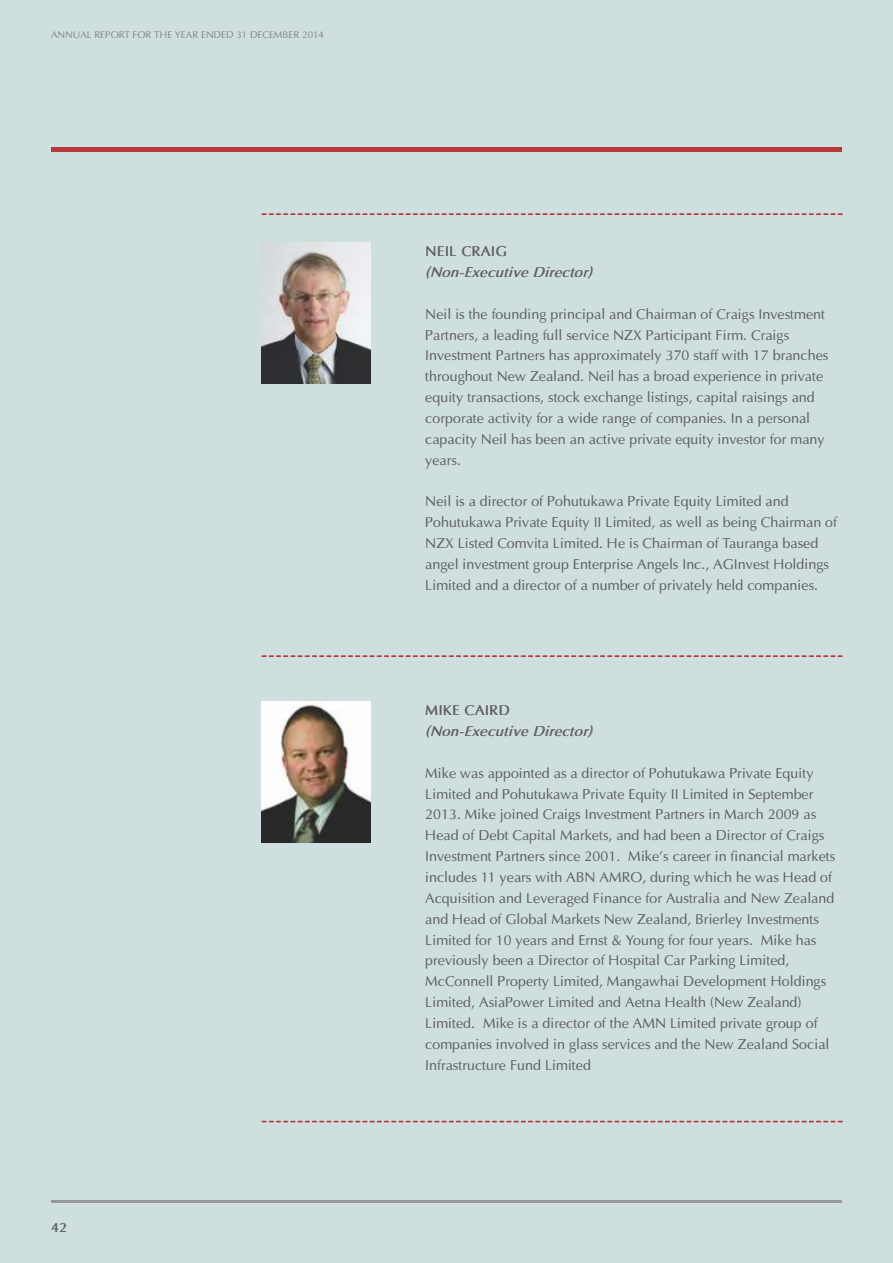
<style>
.page{position:relative;width:893px;height:1263px;background:#cfdfdf}
.page>*{position:absolute;margin:0;border:0;box-sizing:border-box;transform-origin:0 0}
.t1{font:14.25px/20.9px "Optima";color:#606062}
.t2{font:italic 700 14.25px "Optima";color:#606062}
.t3{font:700 14.25px "Optima";color:#606062}
.t4{font:700 13.5px "Optima";color:#606062}
.t5{font:9.75px "Optima";color:#848688}
</style>
<div class="page">
<hr style="left:51px;top:148px;width:791px;height:4px;background:#b7373a">
<svg style="left:261px;top:213px;width:581px;height:2px"></svg>
<svg style="left:261px;top:655px;width:581px;height:2px"></svg>
<svg style="left:261px;top:1121px;width:581px;height:1px"></svg>
<img style="left:261px;top:242px;width:109px;height:141px">
<img style="left:261px;top:702px;width:109px;height:141px">
<hr style="left:51px;top:1200px;width:791px;height:2px;background:#96989a">
<p class="t5" style="left:51px;top:30px;width:274px">ANNUAL REPORT FOR THE YEAR ENDED 31 DECEMBER 2014</p>
<p class="t4" style="left:51px;top:1221px;width:18px">42</p>
<p class="t3" style="left:425px;top:245px;width:83px">NEIL CRAIG</p>
<p class="t2" style="left:425px;top:266px;width:168px">(Non-Executive Director)</p>
<p class="t1" style="left:425px;top:305px;width:405px">Neil is the founding principal and Chairman of Craigs Investment Partners, a leading full service NZX Participant Firm. Craigs Investment Partners has approximately 370 staff with 17 branches throughout New Zealand. Neil has a broad experience in private equity transactions, stock exchange listings, capital raisings and corporate activity for a wide range of companies. In a personal capacity Neil has been an active private equity investor for many years.</p>
<p class="t1" style="left:425px;top:492px;width:413px">Neil is a director of Pohutukawa Private Equity Limited and Pohutukawa Private Equity II Limited, as well as being Chairman of NZX Listed Comvita Limited. He is Chairman of Tauranga based angel investment group Enterprise Angels Inc., AGInvest Holdings Limited and a director of a number of privately held companies.</p>
<p class="t3" style="left:425px;top:704px;width:87px">MIKE CAIRD</p>
<p class="t2" style="left:425px;top:725px;width:168px">(Non-Executive Director)</p>
<p class="t1" style="left:425px;top:764px;width:412px">Mike was appointed as a director of Pohutukawa Private Equity Limited and Pohutukawa Private Equity II Limited in September 2013. Mike joined Craigs Investment Partners in March 2009 as Head of Debt Capital Markets, and had been a Director of Craigs Investment Partners since 2001. Mike’s career in financial markets includes 11 years with ABN AMRO, during which he was Head of Acquisition and Leveraged Finance for Australia and New Zealand and Head of Global Markets New Zealand, Brierley Investments Limited for 10 years and Ernst &amp; Young for four years. Mike has previously been a Director of Hospital Car Parking Limited, McConnell Property Limited, Mangawhai Development Holdings Limited, AsiaPower Limited and Aetna Health (New Zealand)<br>Limited. Mike is a director of the AMN Limited private group of companies involved in glass services and the New Zealand Social Infrastructure Fund Limited</p>
</div>
